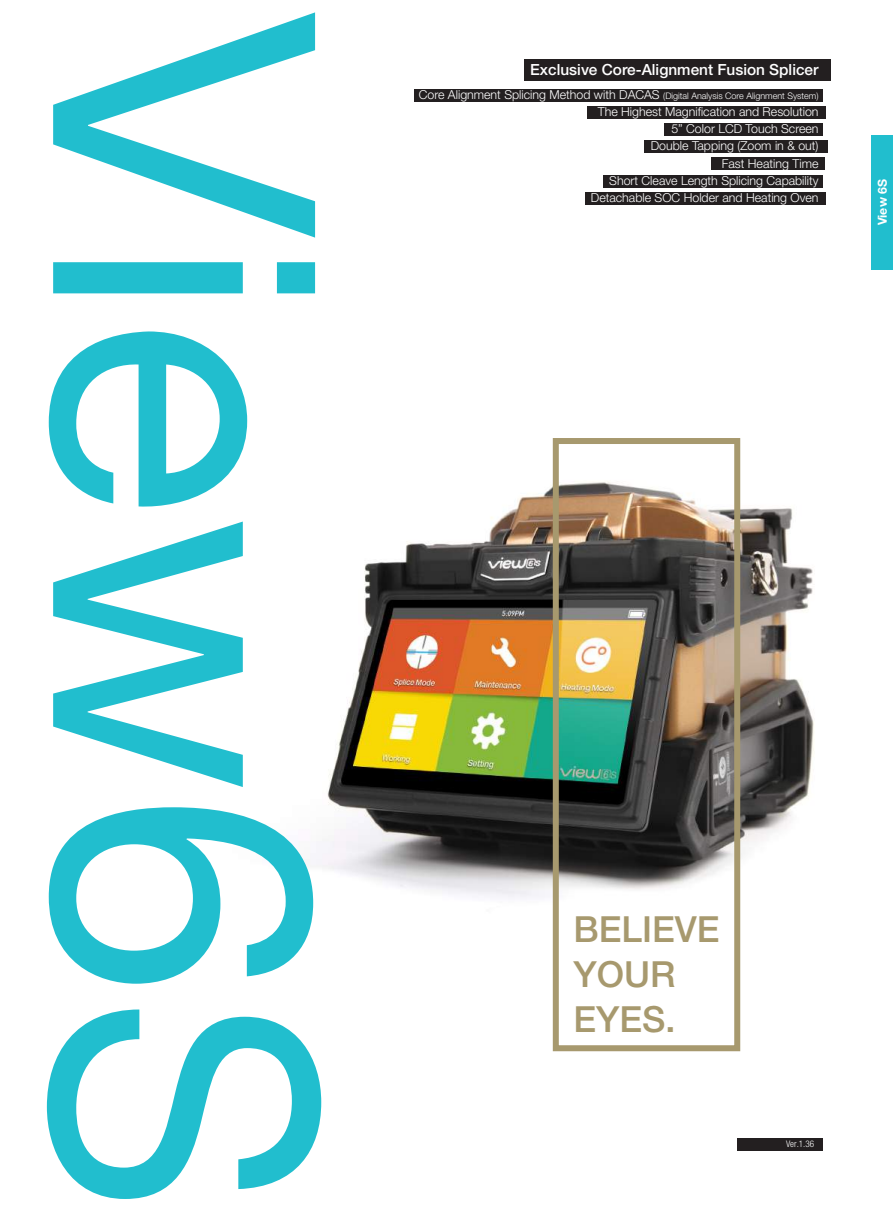
<style>
.page{position:relative;width:893px;height:1212px;background:#fff}
.page>*{position:absolute;margin:0;border:0;box-sizing:border-box;transform-origin:0 0}
.t1{font:366.75px "Helvetica Neue LT Std";color:#21bece}
.t2{font:500 36px/45px "Helvetica Neue LT Std";color:#a7996e}
.t3{font:500 15.3px "Helvetica Neue LT Std";color:#fff}
.t4{font:300 12.3px/17.2px "Helvetica Neue LT Std";color:#fff;text-align:right}
.t5{font:700 12.3px "Helvetica Neue LT Std";color:#fff}
.t6{font:300 condensed 9.15px "Helvetica Neue LT Std";color:#fff}
.s1{font-size:9px}
</style>
<div class="page">
<img style="left:316px;top:438px;width:498px;height:609px">
<div style="left:737px;top:1138px;width:85px;height:13px;background:#231f20"></div>
<div style="left:872px;top:135px;width:21px;height:135px;background:#21bece"></div>
<div style="left:553px;top:438px;width:187px;height:613px;border:6px solid #a7996e"></div>
<div style="left:524px;top:59px;width:307px;height:21px;background:#231f20"></div>
<div style="left:415px;top:89px;width:408px;height:13px;background:#231f20"></div>
<div style="left:588px;top:106px;width:238px;height:13px;background:#231f20"></div>
<div style="left:665px;top:123px;width:158px;height:13px;background:#231f20"></div>
<div style="left:644px;top:140px;width:184px;height:13px;background:#231f20"></div>
<div style="left:711px;top:157px;width:114px;height:13px;background:#231f20"></div>
<div style="left:603px;top:175px;width:220px;height:12px;background:#231f20"></div>
<div style="left:585px;top:192px;width:241px;height:13px;background:#231f20"></div>
<h1 class="t1" style="left:402px;top:13px;width:1200px;rotate:90deg">View6S</h1>
<p class="t3" style="left:530px;top:60px;width:290px">Exclusive Core-Alignment Fusion Splicer</p>
<p class="t4" style="left:419px;top:86px;width:401px">Core Alignment Splicing Method with DACAS <span class="s1">(Digital Analysis Core Alignment System)<br></span>The Highest Magnification and Resolution<br>5” Color LCD Touch Screen<br>Double Tapping (Zoom in &amp; out)<br>Fast Heating Time<br>Short Cleave Length Splicing Capability<br>Detachable SOC Holder and Heating Oven</p>
<p class="t5" style="left:875px;top:225px;width:48px;rotate:-90deg">View 6S</p>
<h2 class="t2" style="left:574px;top:906px;width:147px">BELIEVE<br>YOUR<br>EYES.</h2>
<p class="t6" style="left:786px;top:1138px;width:30px">Ver.1.36</p>
</div>
